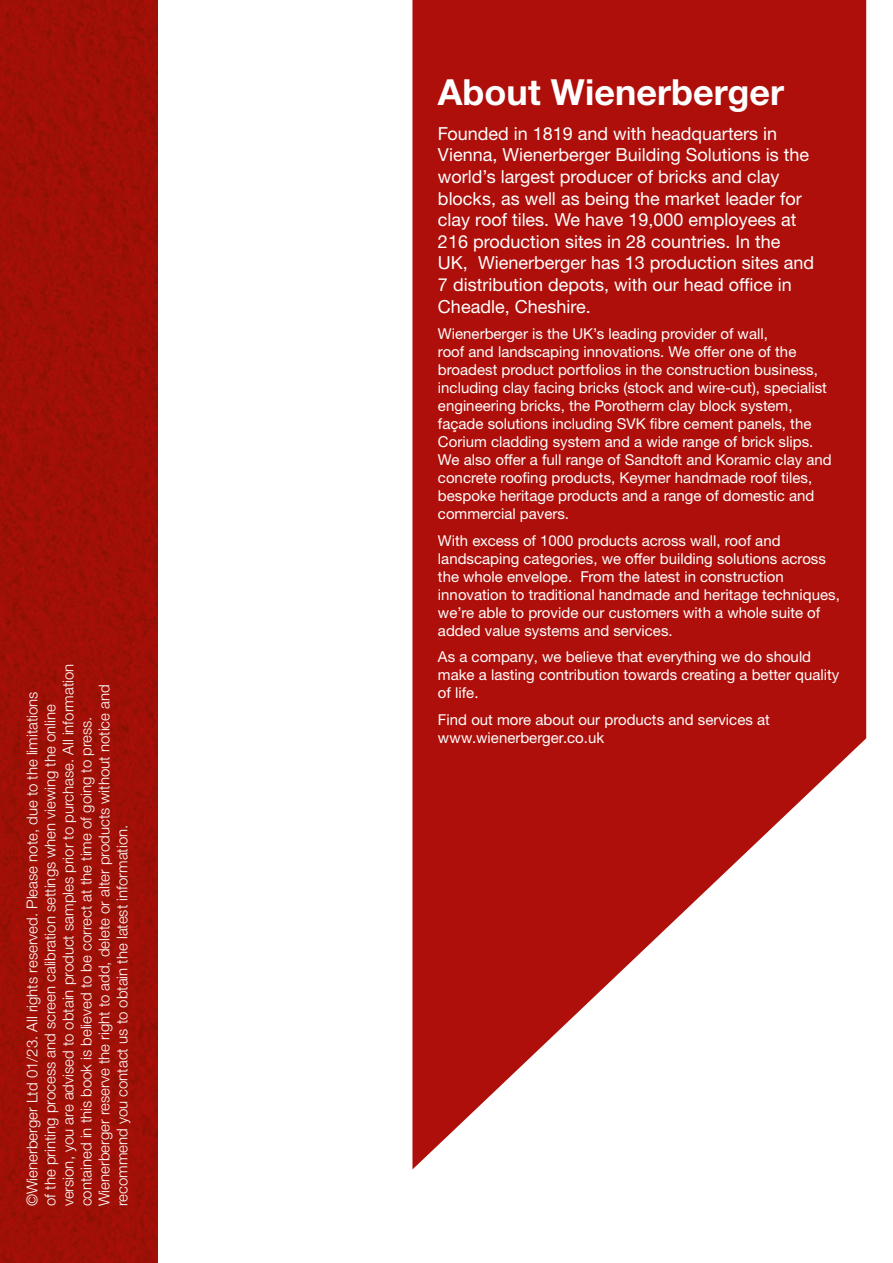
<style>
.page{position:relative;width:893px;height:1263px;background:#fff}
.page>*{position:absolute;margin:0;border:0;box-sizing:border-box;transform-origin:0 0}
.t1{font:700 36px "Helvetica Neue LTW1 G";color:#fff}
.t2{font:18px/21.6px "Helvetica Neue LTW1 G";color:#fff}
.t3{font:15px/18px "Helvetica Neue LTW1 G";color:#fff}
.t4{font:300 15px/18px "Helvetica Neue LTW1 G";color:#fff}
</style>
<div class="page">
<svg style="left:412px;top:0;width:454px;height:1169px;fill:#ae0f0a"></svg>
<img style="left:0;top:0;width:157px;height:1263px">
<p class="t4" style="left:23px;top:1206px;width:544px;rotate:-90deg">©Wienerberger Ltd 01/23. All rights reserved. Please note, due to the limitations<br>of the printing process and screen calibration settings when viewing the online version, you are advised to obtain product samples prior to purchase. All information contained in this book is believed to be correct at the time of going to press.<br>Wienerberger reserve the right to add, delete or alter products without notice and recommend you contact us to obtain the latest information.</p>
<h1 class="t1" style="left:438px;top:70px;width:348px">About Wienerberger</h1>
<p class="t2" style="left:438px;top:122px;width:378px">Founded in 1819 and with headquarters in Vienna, Wienerberger Building Solutions is the world’s largest producer of bricks and clay blocks, as well as being the market leader for clay roof tiles. We have 19,000 employees at 216 production sites in 28 countries. In the UK, Wienerberger has 13 production sites and 7 distribution depots, with our head office in Cheadle, Cheshire.</p>
<p class="t3" style="left:438px;top:325px;width:395px">Wienerberger is the UK’s leading provider of wall,<br>roof and landscaping innovations. We offer one of the broadest product portfolios in the construction business, including clay facing bricks (stock and wire-cut), specialist engineering bricks, the Porotherm clay block system, façade solutions including SVK fibre cement panels, the Corium cladding system and a wide range of brick slips.<br>We also offer a full range of Sandtoft and Koramic clay and concrete roofing products, Keymer handmade roof tiles, bespoke heritage products and a range of domestic and commercial pavers.</p>
<p class="t3" style="left:438px;top:531px;width:403px">With excess of 1000 products across wall, roof and landscaping categories, we offer building solutions across the whole envelope. From the latest in construction innovation to traditional handmade and heritage techniques, we’re able to provide our customers with a whole suite of added value systems and services.</p>
<p class="t3" style="left:438px;top:648px;width:403px">As a company, we believe that everything we do should make a lasting contribution towards creating a better quality of life.</p>
<p class="t3" style="left:438px;top:710px;width:333px">Find out more about our products and services at www.wienerberger.co.uk</p>
</div>
